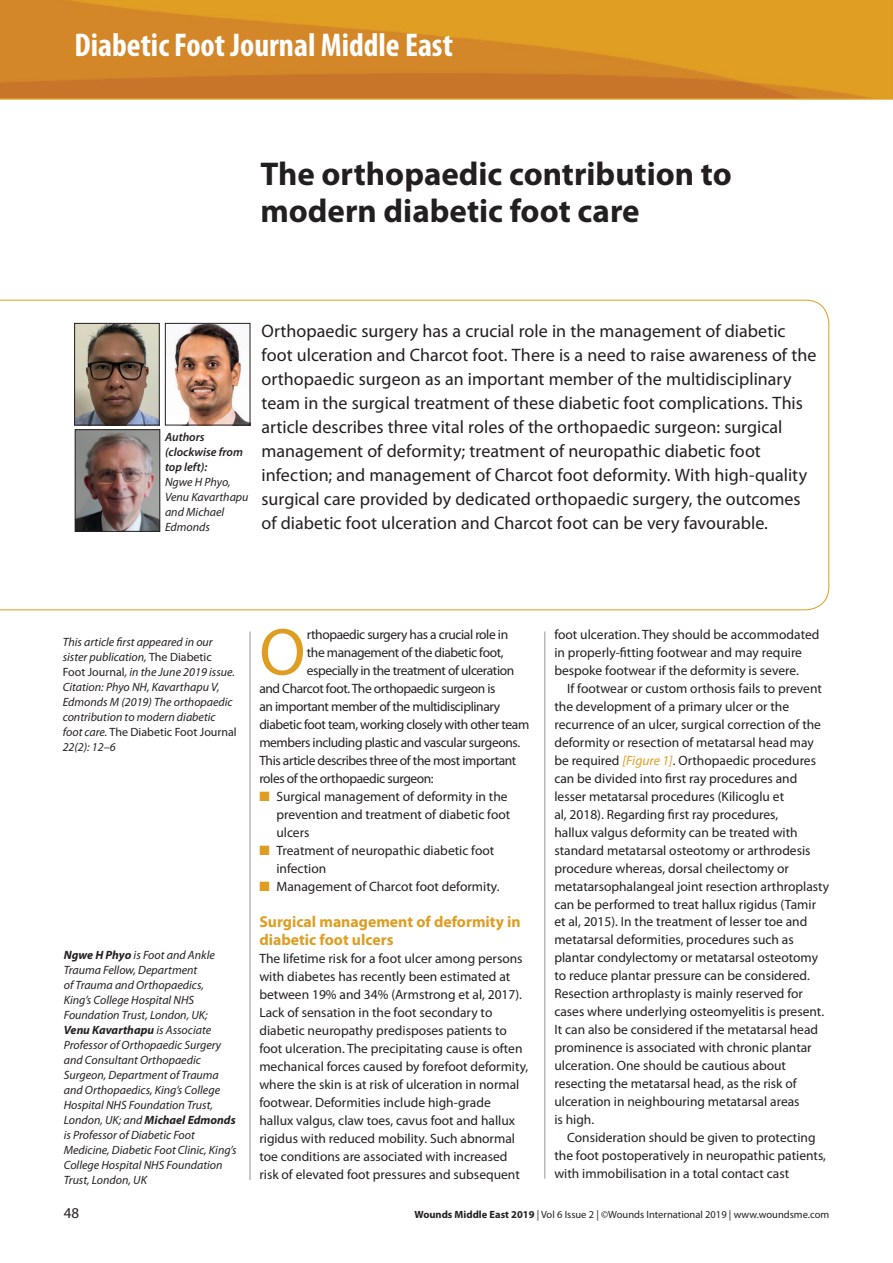
<style>
.page{position:relative;width:893px;height:1263px;background:#fff}
.page>*{position:absolute;margin:0;border:0;box-sizing:border-box;transform-origin:0 0}
.t1{font:66.9px "Myriad Pro";color:#df9d22}
.t2{font:700 condensed 33.15px "Myriad Pro";color:#fff}
.t3{font:700 33px/36.6px "Myriad Pro";color:#231f20}
.t4{font:700 condensed 33px "Myriad Pro";color:#fff}
.t5{font:18px/24px "Myriad Pro";color:#231f20}
.t6{font:700 15.75px/18px "Myriad Pro";color:#df9d22}
.t7{font:15px "Myriad Pro";color:#231f20}
.t8{font:13.5px/18px "Myriad Pro";color:#231f20}
.t9{font:13.5px "Myriad Pro";letter-spacing:-.03em;color:#231f20}
.t10{font:italic 12px/15px "Myriad Pro";color:#231f20}
.t11{font:italic 600 12px/15px "Myriad Pro";color:#231f20}
.t12{font:10.5px "Myriad Pro";color:#231f20}
.s1{font-style:normal}
.s2{font-weight:700}
.s3{color:#df9d22}
.s4{font-style:italic;color:#df9d22}
</style>
<div class="page">
<svg style="left:0;top:300px;width:829px;height:310px"></svg>
<hr style="left:250px;top:631px;width:1px;height:549px;background:#939598">
<hr style="left:545px;top:631px;width:1px;height:548px;background:#939598">
<img style="left:76px;top:325px;width:81px;height:98px">
<div style="left:74px;top:323px;width:85px;height:102px;border:1px solid #231f20"></div>
<img style="left:167px;top:325px;width:81px;height:98px">
<div style="left:165px;top:323px;width:85px;height:102px;border:1px solid #231f20"></div>
<img style="left:77px;top:431px;width:81px;height:98px">
<div style="left:75px;top:429px;width:85px;height:102px;border:1px solid #231f20"></div>
<svg style="left:0;top:0;width:893px;height:100px;background:#d68d26"></svg>
<h3 class="t4" style="left:74px;top:24px;width:380px">Diabetic Foot Journal Middle East</h3>
<h2 class="t2" style="left:74px;top:35px;width:183px">Clinical Practice</h2>
<h3 class="t3" style="left:260px;top:155px;width:473px">The orthopaedic contribution to modern diabetic foot care</h3>
<p class="t11" style="left:165px;top:429px;width:79px">Authors (clockwise from top left):</p>
<p class="t10" style="left:165px;top:474px;width:85px">Ngwe H Phyo,<br>Venu Kavarthapu and Michael<br>Edmonds</p>
<p class="t5" style="left:261px;top:318px;width:556px">Orthopaedic surgery has a crucial role in the management of diabetic foot ulceration and Charcot foot. There is a need to raise awareness of the orthopaedic surgeon as an important member of the multidisciplinary team in the surgical treatment of these diabetic foot complications. This article describes three vital roles of the orthopaedic surgeon: surgical management of deformity; treatment of neuropathic diabetic foot infection; and management of Charcot foot deformity. With high-quality surgical care provided by dedicated orthopaedic surgery, the outcomes of diabetic foot ulceration and Charcot foot can be very favourable.</p>
<p class="t10" style="left:63px;top:634px;width:176px">This article first appeared in our sister publication, <span class="s1">The Diabetic<br>Foot Journal</span>, in the June 2019 issue.<br>Citation: Phyo NH, Kavarthapu V,<br>Edmonds M (2019) The orthopaedic contribution to modern diabetic foot care. <span class="s1">The Diabetic Foot Journal<br></span>22(2): 12–6</p>
<p class="t10" style="left:64px;top:947px;width:174px"><span class="s2">Ngwe H Phyo</span> is Foot and Ankle<br>Trauma Fellow, Department<br>of Trauma and Orthopaedics,<br>King’s College Hospital NHS<br>Foundation Trust, London, UK;<br><span class="s2">Venu Kavarthapu</span> is Associate<br>Professor of Orthopaedic Surgery and Consultant Orthopaedic<br>Surgeon, Department of Trauma and Orthopaedics, King’s College<br>Hospital NHS Foundation Trust,<br>London, UK; and <span class="s2">Michael Edmonds </span>is Professor of Diabetic Foot<br>Medicine, Diabetic Foot Clinic, King’s<br>College Hospital NHS Foundation<br>Trust, London, UK</p>
<h1 class="t1" style="left:259px;top:611px;width:48px">O</h1>
<p class="t9" style="left:307px;top:626px;width:203px">rthopaedic surgery has a crucial role in</p>
<p class="t9" style="left:307px;top:644px;width:198px">the management of the diabetic foot,</p>
<p class="t9" style="left:307px;top:662px;width:209px">especially in the treatment of ulceration</p>
<p class="t9" style="left:259px;top:680px;width:238px">and Charcot foot. The orthopaedic surgeon is</p>
<p class="t9" style="left:259px;top:698px;width:242px">an important member of the multidisciplinary</p>
<p class="t9" style="left:259px;top:716px;width:271px">diabetic foot team, working closely with other team</p>
<p class="t9" style="left:259px;top:734px;width:262px">members including plastic and vascular surgeons.</p>
<p class="t9" style="left:259px;top:752px;width:258px">This article describes three of the most important</p>
<p class="t9" style="left:259px;top:770px;width:176px">roles of the orthopaedic surgeon:</p>
<p class="t8" style="left:276px;top:787px;width:235px;text-indent:-17px"><span class="s3">■</span> Surgical management of deformity in the prevention and treatment of diabetic foot ulcers</p>
<p class="t8" style="left:276px;top:841px;width:219px;text-indent:-17px"><span class="s3">■</span> Treatment of neuropathic diabetic foot infection</p>
<p class="t8" style="left:259px;top:877px;width:242px"><span class="s3">■</span> Management of Charcot foot deformity.</p>
<p class="t6" style="left:259px;top:912px;width:263px">Surgical management of deformity in diabetic foot ulcers</p>
<p class="t8" style="left:259px;top:949px;width:270px">The lifetime risk for a foot ulcer among persons with diabetes has recently been estimated at between 19% and 34% (Armstrong et al, 2017).<br>Lack of sensation in the foot secondary to diabetic neuropathy predisposes patients to foot ulceration. The precipitating cause is often mechanical forces caused by forefoot deformity, where the skin is at risk of ulceration in normal footwear. Deformities include high-grade<br>hallux valgus, claw toes, cavus foot and hallux rigidus with reduced mobility. Such abnormal toe conditions are associated with increased risk of elevated foot pressures and subsequent</p>
<p class="t8" style="left:554px;top:625px;width:267px">foot ulceration. They should be accommodated in properly-fitting footwear and may require bespoke footwear if the deformity is severe.</p>
<p class="t8" style="left:554px;top:679px;width:276px;text-indent:13px">If footwear or custom orthosis fails to prevent the development of a primary ulcer or the recurrence of an ulcer, surgical correction of the deformity or resection of metatarsal head may be required <span class="s4">[Figure 1]</span>. Orthopaedic procedures can be divided into first ray procedures and lesser metatarsal procedures (Kilicoglu et<br>al, 2018). Regarding first ray procedures,<br>hallux valgus deformity can be treated with standard metatarsal osteotomy or arthrodesis procedure whereas, dorsal cheilectomy or metatarsophalangeal joint resection arthroplasty can be performed to treat hallux rigidus (Tamir et al, 2015). In the treatment of lesser toe and metatarsal deformities, procedures such as plantar condylectomy or metatarsal osteotomy to reduce plantar pressure can be considered.<br>Resection arthroplasty is mainly reserved for cases where underlying osteomyelitis is present.<br>It can also be considered if the metatarsal head prominence is associated with chronic plantar ulceration. One should be cautious about resecting the metatarsal head, as the risk of ulceration in neighbouring metatarsal areas<br>is high.</p>
<p class="t8" style="left:554px;top:1129px;width:273px;text-indent:13px">Consideration should be given to protecting the foot postoperatively in neuropathic patients, with immobilisation in a total contact cast</p>
<p class="t7" style="left:64px;top:1203px;width:17px">48</p>
<p class="t12" style="left:414px;top:1208px;width:416px"><span class="s2">Wounds Middle East 2019</span> | Vol 6 Issue 2 | ©Wounds International 2019 | www.woundsme.com</p>
</div>
